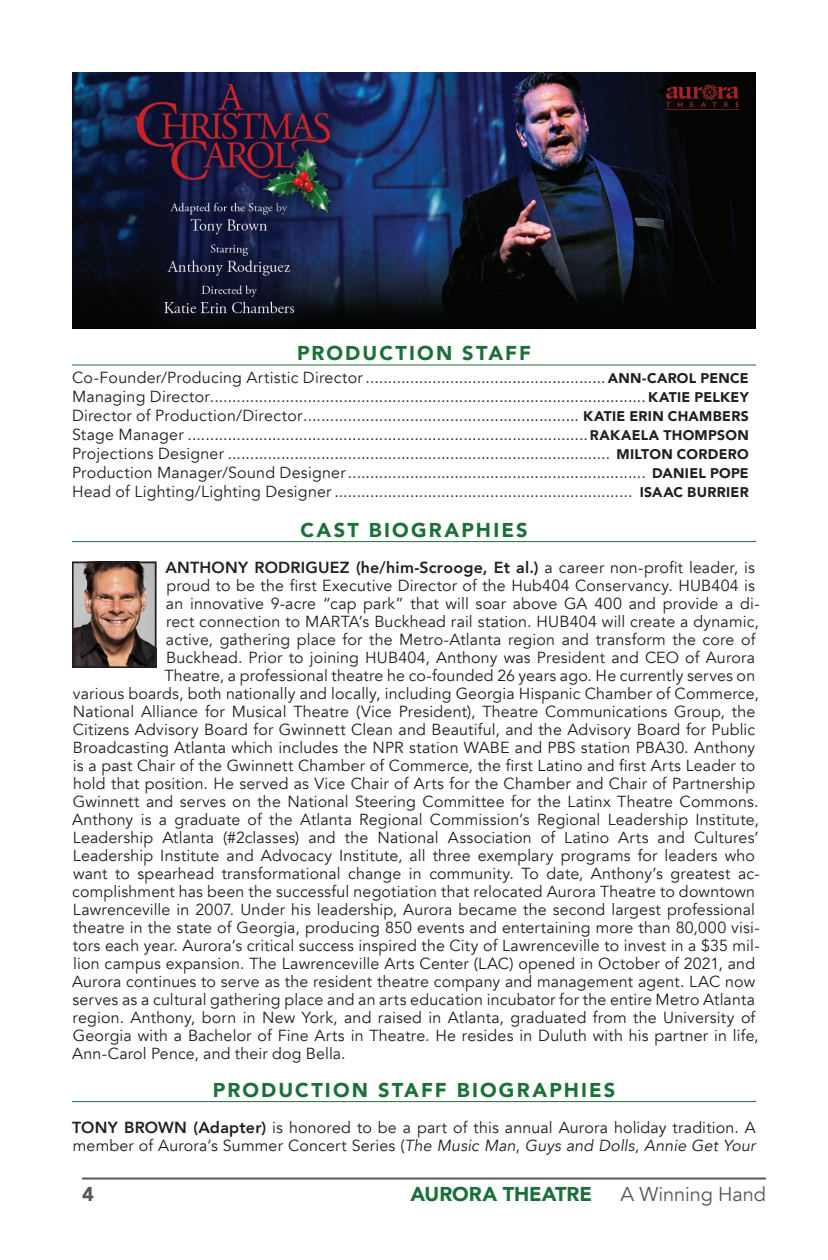
<style>
.page{position:relative;width:828px;height:1260px;background:#fff}
.page>*{position:absolute;margin:0;border:0;box-sizing:border-box;transform-origin:0 0}
.Section_Headers{font:900 20px "Avenir";letter-spacing:.105em;color:#1b7039}
.Section_Headers-2{font:900 20px "Avenir";letter-spacing:-.005em;color:#1b7039}
.t1{font:20px "Avenir";letter-spacing:-.005em;color:#57585a}
.t2{font:900 20px "Avenir";color:#57585a}
.Bio{font:16px/18px "Avenir";letter-spacing:.01em;color:#231f20}
.Cast_Staff_List{font:16px "Avenir";letter-spacing:.015em;color:#231f20}
.Bio-2{font:800 16px "Avenir";letter-spacing:.015em;color:#231f20}
.s1{font-weight:900;font-size:14px}
.s2{font-weight:400}
.s3{font-weight:800}
.s4{font-style:italic}
</style>
<div class="page">
<hr style="left:72px;top:541px;width:684px;height:1px;background:#1b7039">
<img style="left:75px;top:565px;width:78px;height:100px">
<div style="left:72px;top:562px;width:84px;height:106px;border:2px solid #231f20"></div>
<hr style="left:72px;top:1101px;width:684px;height:1px;background:#1b7039">
<hr style="left:72px;top:364px;width:684px;height:1px;background:#1b7039">
<img style="left:72px;top:72px;width:684px;height:257px">
<hr style="left:82px;top:1178px;width:684px;height:2px;background:#57585a">
<p class="Section_Headers" style="left:297px;top:336px;width:235px">PRODUCTION STAFF</p>
<p class="Cast_Staff_List" style="left:72px;top:368px;width:678px">Co-Founder/Producing Artistic Director ...................................................... <span class="s1">ANN-CAROL PENCE</span></p>
<p class="Cast_Staff_List" style="left:72px;top:387px;width:678px">Managing Director.................................................................................................. <span class="s1">KATIE PELKEY</span></p>
<p class="Cast_Staff_List" style="left:72px;top:406px;width:678px">Director of Production/Director.............................................................. <span class="s1">KATIE ERIN CHAMBERS</span></p>
<p class="Cast_Staff_List" style="left:72px;top:425px;width:678px">Stage Manager ..........................................................................................<span class="s1">RAKAELA THOMPSON</span></p>
<p class="Cast_Staff_List" style="left:72px;top:444px;width:678px">Projections Designer ...................................................................................... <span class="s1">MILTON CORDERO</span></p>
<p class="Cast_Staff_List" style="left:72px;top:463px;width:678px">Production Manager/Sound Designer................................................................... <span class="s1">DANIEL POPE</span></p>
<p class="Cast_Staff_List" style="left:72px;top:482px;width:678px">Head of Lighting/Lighting Designer ................................................................... <span class="s1">ISAAC BURRIER</span></p>
<p class="Section_Headers" style="left:300px;top:513px;width:229px">CAST BIOGRAPHIES</p>
<p class="Bio-2" style="left:166px;top:555px;width:591px">ANTHONY RODRIGUEZ (he/him-Scrooge, Et al.) <span class="s2">a career non-profit leader, is</span></p>
<p class="Bio" style="left:166px;top:577px;width:590px">proud to be the first Executive Director of the Hub404 Conservancy. HUB404 is</p>
<p class="Bio" style="left:166px;top:595px;width:595px">an innovative 9-acre “cap park” that will soar above GA 400 and provide a di-</p>
<p class="Bio" style="left:166px;top:613px;width:594px">rect connection to MARTA’s Buckhead rail station. HUB404 will create a dynamic,</p>
<p class="Bio" style="left:166px;top:631px;width:591px">active, gathering place for the Metro-Atlanta region and transform the core of</p>
<p class="Bio" style="left:166px;top:649px;width:590px">Buckhead. Prior to joining HUB404, Anthony was President and CEO of Aurora</p>
<p class="Bio" style="left:164px;top:667px;width:592px">Theatre, a professional theatre he co-founded 26 years ago. He currently serves on</p>
<p class="Bio" style="left:73px;top:685px;width:688px">various boards, both nationally and locally, including Georgia Hispanic Chamber of Commerce,</p>
<p class="Bio" style="left:73px;top:703px;width:684px">National Alliance for Musical Theatre (Vice President), Theatre Communications Group, the</p>
<p class="Bio" style="left:73px;top:721px;width:684px">Citizens Advisory Board for Gwinnett Clean and Beautiful, and the Advisory Board for Public</p>
<p class="Bio" style="left:73px;top:739px;width:684px">Broadcasting Atlanta which includes the NPR station WABE and PBS station PBA30. Anthony</p>
<p class="Bio" style="left:73px;top:757px;width:684px">is a past Chair of the Gwinnett Chamber of Commerce, the first Latino and first Arts Leader to</p>
<p class="Bio" style="left:73px;top:775px;width:683px">hold that position. He served as Vice Chair of Arts for the Chamber and Chair of Partnership</p>
<p class="Bio" style="left:73px;top:793px;width:687px">Gwinnett and serves on the National Steering Committee for the Latinx Theatre Commons.</p>
<p class="Bio" style="left:72px;top:811px;width:688px">Anthony is a graduate of the Atlanta Regional Commission’s Regional Leadership Institute,</p>
<p class="Bio" style="left:73px;top:829px;width:687px">Leadership Atlanta (#2classes) and the National Association of Latino Arts and Cultures’</p>
<p class="Bio" style="left:73px;top:847px;width:684px">Leadership Institute and Advocacy Institute, all three exemplary programs for leaders who</p>
<p class="Bio" style="left:73px;top:865px;width:688px">want to spearhead transformational change in community. To date, Anthony’s greatest ac-</p>
<p class="Bio" style="left:72px;top:883px;width:684px">complishment has been the successful negotiation that relocated Aurora Theatre to downtown</p>
<p class="Bio" style="left:73px;top:901px;width:684px">Lawrenceville in 2007. Under his leadership, Aurora became the second largest professional</p>
<p class="Bio" style="left:73px;top:919px;width:688px">theatre in the state of Georgia, producing 850 events and entertaining more than 80,000 visi-</p>
<p class="Bio" style="left:73px;top:937px;width:688px">tors each year. Aurora’s critical success inspired the City of Lawrenceville to invest in a $35 mil-</p>
<p class="Bio" style="left:73px;top:955px;width:683px">lion campus expansion. The Lawrenceville Arts Center (LAC) opened in October of 2021, and</p>
<p class="Bio" style="left:72px;top:973px;width:685px">Aurora continues to serve as the resident theatre company and management agent. LAC now</p>
<p class="Bio" style="left:72px;top:991px;width:684px">serves as a cultural gathering place and an arts education incubator for the entire Metro Atlanta</p>
<p class="Bio" style="left:73px;top:1009px;width:684px">region. Anthony, born in New York, and raised in Atlanta, graduated from the University of</p>
<p class="Bio" style="left:73px;top:1027px;width:687px">Georgia with a Bachelor of Fine Arts in Theatre. He resides in Duluth with his partner in life,</p>
<p class="Bio" style="left:72px;top:1045px;width:275px">Ann-Carol Pence, and their dog Bella.</p>
<p class="Section_Headers" style="left:213px;top:1073px;width:404px">PRODUCTION STAFF BIOGRAPHIES</p>
<p class="Bio" style="left:72px;top:1119px;width:685px"><span class="s3">TONY BROWN (Adapter)</span> is honored to be a part of this annual Aurora holiday tradition. A member of Aurora’s Summer Concert Series (<span class="s4">The Music Man</span>, <span class="s4">Guys and Dolls</span>, <span class="s4">Annie Get Your</span></p>
<p class="t2" style="left:82px;top:1177px;width:13px">4</p>
<p class="Section_Headers-2" style="left:411px;top:1177px;width:183px">AURORA THEATRE</p>
<p class="t1" style="left:621px;top:1182px;width:147px">A Winning Hand</p>
</div>
